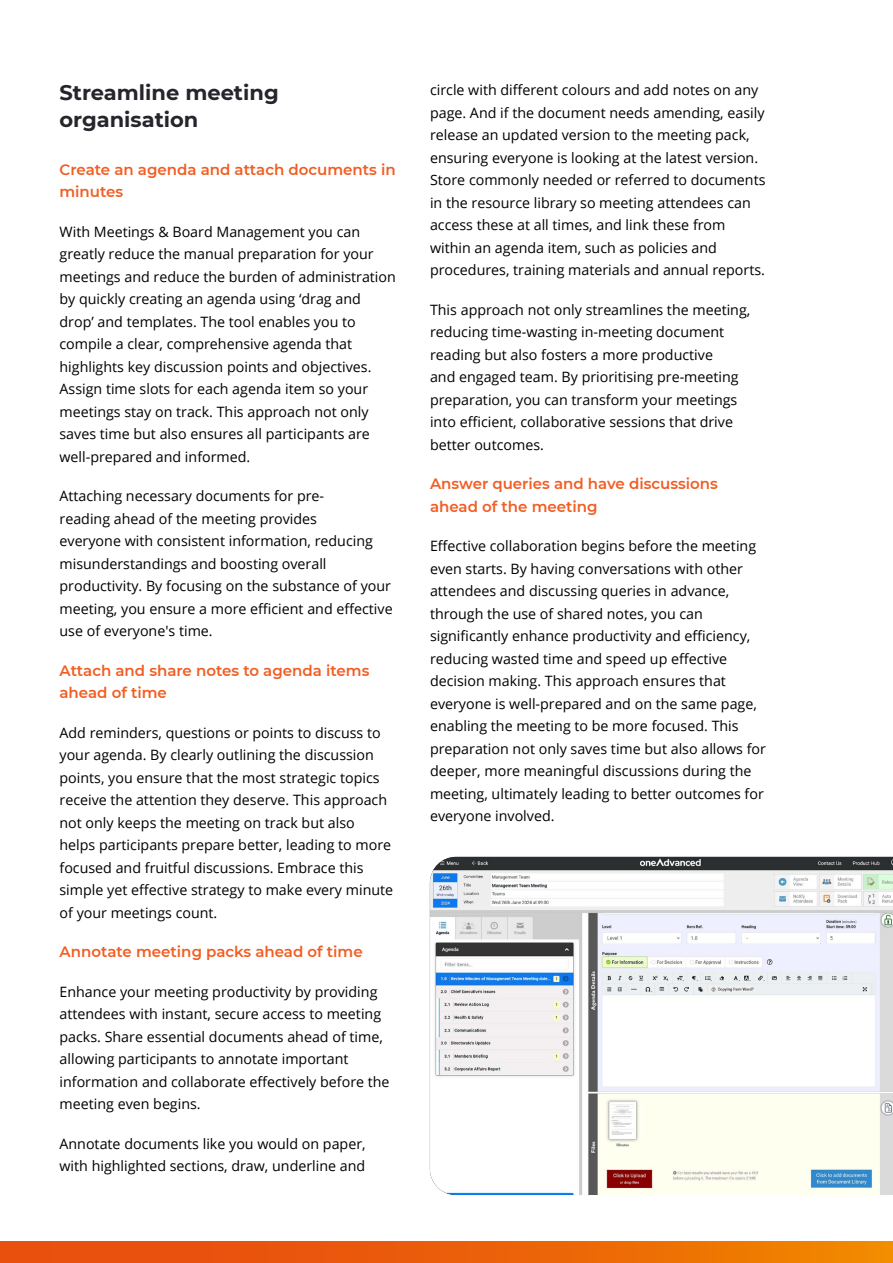
<style>
.page{position:relative;width:893px;height:1263px;background:#fff}
.page>*{position:absolute;margin:0;border:0;box-sizing:border-box;transform-origin:0 0}
.t1{font:700 21px/27px "Montserrat";color:#25252c}
.t2{font:600 15px/22.5px "Montserrat";color:#f15d22}
.t3{font:14.25px/22.5px "Open Sans";color:#000}
</style>
<div class="page">
<div style="left:0;top:1242px;width:893px;height:21px;background:linear-gradient(to right,#e74511,#f08200)"></div>
<img style="left:430px;top:857px;width:463px;height:338px">
<h1 class="t1" style="left:60px;top:78px;width:221px">Streamline meeting organisation</h1>
<p class="t2" style="left:60px;top:158px;width:338px">Create an agenda and attach documents in minutes</p>
<p class="t3" style="left:60px;top:220px;width:338px">With Meetings &amp; Board Management you can greatly reduce the manual preparation for your meetings and reduce the burden of administration by quickly creating an agenda using ‘drag and drop’ and templates. The tool enables you to compile a clear, comprehensive agenda that highlights key discussion points and objectives.<br>Assign time slots for each agenda item so your meetings stay on track. This approach not only saves time but also ensures all participants are well-prepared and informed.</p>
<p class="t3" style="left:60px;top:484px;width:335px">Attaching necessary documents for pre-<br>reading ahead of the meeting provides<br>everyone with consistent information, reducing misunderstandings and boosting overall productivity. By focusing on the substance of your meeting, you ensure a more efficient and effective use of everyone's time.</p>
<p class="t2" style="left:60px;top:659px;width:311px">Attach and share notes to agenda items ahead of time</p>
<p class="t3" style="left:60px;top:721px;width:335px">Add reminders, questions or points to discuss to your agenda. By clearly outlining the discussion points, you ensure that the most strategic topics receive the attention they deserve. This approach not only keeps the meeting on track but also helps participants prepare better, leading to more focused and fruitful discussions. Embrace this simple yet effective strategy to make every minute of your meetings count.</p>
<p class="t2" style="left:60px;top:940px;width:305px">Annotate meeting packs ahead of time</p>
<p class="t3" style="left:60px;top:980px;width:332px">Enhance your meeting productivity by providing attendees with instant, secure access to meeting packs. Share essential documents ahead of time, allowing participants to annotate important information and collaborate effectively before the meeting even begins.</p>
<p class="t3" style="left:60px;top:1132px;width:308px">Annotate documents like you would on paper, with highlighted sections, draw, underline and</p>
<p class="t3" style="left:430px;top:78px;width:337px">circle with different colours and add notes on any page. And if the document needs amending, easily release an updated version to the meeting pack, ensuring everyone is looking at the latest version.<br>Store commonly needed or referred to documents in the resource library so meeting attendees can access these at all times, and link these from within an agenda item, such as policies and procedures, training materials and annual reports.</p>
<p class="t3" style="left:430px;top:298px;width:322px">This approach not only streamlines the meeting, reducing time-wasting in-meeting document reading but also fosters a more productive<br>and engaged team. By prioritising pre-meeting preparation, you can transform your meetings into efficient, collaborative sessions that drive better outcomes.</p>
<p class="t2" style="left:430px;top:472px;width:289px">Answer queries and have discussions ahead of the meeting</p>
<p class="t3" style="left:430px;top:534px;width:337px">Effective collaboration begins before the meeting even starts. By having conversations with other attendees and discussing queries in advance, through the use of shared notes, you can significantly enhance productivity and efficiency, reducing wasted time and speed up effective decision making. This approach ensures that everyone is well-prepared and on the same page, enabling the meeting to be more focused. This preparation not only saves time but also allows for deeper, more meaningful discussions during the meeting, ultimately leading to better outcomes for everyone involved.</p>
</div>
